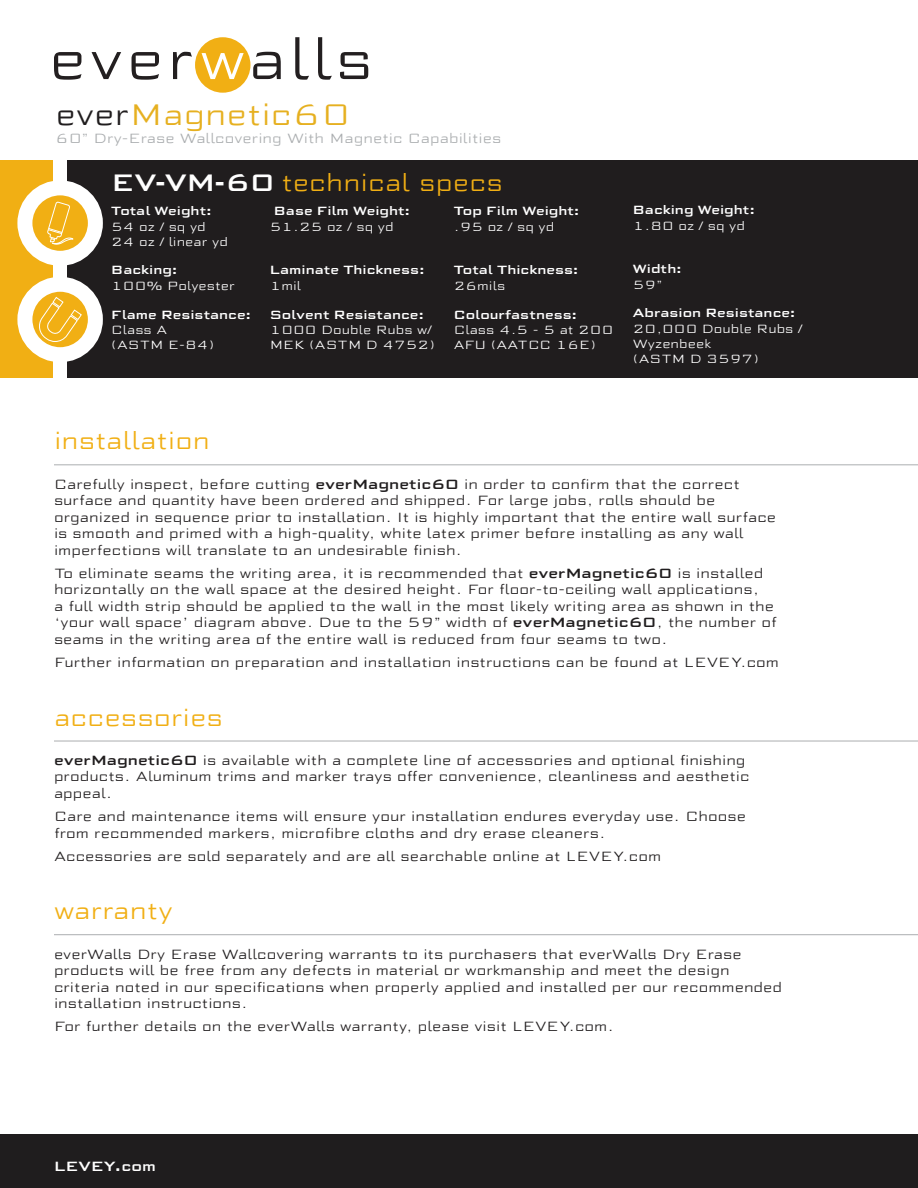
<style>
.page{position:relative;width:918px;height:1188px;background:#fff}
.page>*{position:absolute;margin:0;border:0;box-sizing:border-box;transform-origin:0 0}
.t1{font:300 30px "Morris Sans Com";color:#e6b020}
.t2{font:300 24px "Morris Sans Com";color:#f1af14}
.t3{font:300 13.5px/16.5px "Morris Sans Com";color:#201d1e}
.t4{font:300 13.5px "Morris Sans Com";color:#abaeb0}
.t5{font:500 13.5px "Morris Sans Com";color:#fff}
.t6{font:300 12px/15px "Morris Sans Com";color:#fff}
.t7{font:500 12px/15.3px "Morris Sans Com";color:#fff}
.s1{color:#201d1e}
.s2{font-weight:500;color:#fff}
.s3{font-weight:300}
.s4{font-weight:500}
</style>
<div class="page">
<div style="left:68px;top:160px;width:850px;height:217px;background:#201d1e"></div>
<div style="left:195px;top:37px;width:55px;height:56px;background:#f1af14;border-radius:50%"></div>
<svg style="left:54px;top:52px;width:28px;height:28px"></svg>
<svg style="left:92px;top:52px;width:29px;height:27px"></svg>
<svg style="left:132px;top:52px;width:27px;height:28px"></svg>
<svg style="left:173px;top:52px;width:19px;height:27px"></svg>
<svg style="left:202px;top:53px;width:42px;height:26px"></svg>
<svg style="left:253px;top:52px;width:28px;height:27px"></svg>
<svg style="left:295px;top:37px;width:14px;height:43px"></svg>
<svg style="left:318px;top:37px;width:14px;height:43px"></svg>
<svg style="left:340px;top:52px;width:28px;height:27px"></svg>
<hr style="left:54px;top:741px;width:864px;height:1px;background:#abaeb0">
<hr style="left:54px;top:464px;width:864px;height:1px;background:#abaeb0">
<hr style="left:54px;top:934px;width:864px;height:1px;background:#abaeb0">
<div style="left:0;top:1134px;width:918px;height:54px;background:#1f1d1e"></div>
<div style="left:0;top:160px;width:53px;height:217px;background:#f1af14"></div>
<svg style="left:25px;top:188px;width:70px;height:70px;fill:#f1af14"></svg>
<div style="left:17px;top:180px;width:86px;height:86px;border:15px solid #fff;border-radius:50%"></div>
<svg style="left:25px;top:284px;width:70px;height:71px"></svg>
<div style="left:17px;top:277px;width:86px;height:85px;border:15px solid #fff;border-radius:50%"></div>
<svg style="left:47px;top:202px;width:26px;height:43px"></svg>
<svg style="left:39px;top:297px;width:43px;height:45px"></svg>
<p class="t1" style="left:56px;top:94px;width:297px"><span class="s1">ever</span>Magnetic60</p>
<p class="t4" style="left:56px;top:129px;width:447px">60” Dry-Erase Wallcovering With Magnetic Capabilities</p>
<p class="t2" style="left:112px;top:166px;width:392px"><span class="s2">EV-VM-60</span> technical specs</p>
<p class="t7" style="left:111px;top:203px;width:102px">Total Weight:</p>
<p class="t6" style="left:111px;top:218px;width:96px">54 oz / sq yd</p>
<p class="t6" style="left:111px;top:233px;width:118px">24 oz / linear yd</p>
<p class="t7" style="left:274px;top:203px;width:138px">Base Film Weight:</p>
<p class="t6" style="left:270px;top:218px;width:125px">51.25 oz / sq yd</p>
<p class="t7" style="left:454px;top:203px;width:127px">Top Film Weight:</p>
<p class="t6" style="left:454px;top:218px;width:102px">.95 oz / sq yd</p>
<p class="t7" style="left:111px;top:263px;width:68px">Backing:</p>
<p class="t6" style="left:111px;top:278px;width:125px">100% Polyester</p>
<p class="t7" style="left:270px;top:263px;width:156px">Laminate Thickness:</p>
<p class="t6" style="left:270px;top:278px;width:33px">1mil</p>
<p class="t7" style="left:454px;top:263px;width:126px">Total Thickness:</p>
<p class="t6" style="left:454px;top:278px;width:53px">26mils</p>
<p class="t7" style="left:111px;top:307px;width:141px">Flame Resistance:</p>
<p class="t6" style="left:111px;top:322px;width:105px">Class A (ASTM E-84)</p>
<p class="t7" style="left:270px;top:307px;width:156px">Solvent Resistance:</p>
<p class="t6" style="left:270px;top:322px;width:167px">1000 Double Rubs w/<br>MEK (ASTM D 4752)</p>
<p class="t7" style="left:454px;top:307px;width:125px">Colourfastness:</p>
<p class="t6" style="left:454px;top:322px;width:161px">Class 4.5 - 5 at 200<br>AFU (AATCC 16E)</p>
<p class="t7" style="left:633px;top:203px;width:124px">Backing Weight:<br><span class="s3">1.80 oz / sq yd</span></p>
<p class="t7" style="left:633px;top:262px;width:50px;line-height:15.8px">Width:<br><span class="s3">59”</span></p>
<p class="t6" style="left:633px;top:305px;width:171px"><span class="s4">Abrasion Resistance:<br></span>20,000 Double Rubs /<br>Wyzenbeek<br>(ASTM D 3597)</p>
<p class="t2" style="left:54px;top:425px;width:157px">installation</p>
<p class="t3" style="left:54px;top:475px;width:724px">Carefully inspect, before cutting <span class="s4">everMagnetic60</span> in order to confirm that the correct surface and quantity have been ordered and shipped. For large jobs, rolls should be organized in sequence prior to installation. It is highly important that the entire wall surface is smooth and primed with a high-quality, white latex primer before installing as any wall imperfections will translate to an undesirable finish.</p>
<p class="t3" style="left:54px;top:564px;width:724px">To eliminate seams the writing area, it is recommended that <span class="s4">everMagnetic60</span> is installed horizontally on the wall space at the desired height. For floor-to-ceiling wall applications,<br>a full width strip should be applied to the wall in the most likely writing area as shown in the ‘your wall space’ diagram above. Due to the 59” width of <span class="s4">everMagnetic60</span>, the number of seams in the writing area of the entire wall is reduced from four seams to two.</p>
<p class="t3" style="left:54px;top:654px;width:727px">Further information on preparation and installation instructions can be found at LEVEY.com</p>
<p class="t2" style="left:54px;top:701px;width:171px">accessories</p>
<p class="t3" style="left:54px;top:751px;width:697px"><span class="s4">everMagnetic60</span> is available with a complete line of accessories and optional finishing products. Aluminum trims and marker trays offer convenience, cleanliness and aesthetic appeal.</p>
<p class="t3" style="left:54px;top:808px;width:693px">Care and maintenance items will ensure your installation endures everyday use. Choose from recommended markers, microfibre cloths and dry erase cleaners.</p>
<p class="t3" style="left:54px;top:847px;width:609px">Accessories are sold separately and are all searchable online at LEVEY.com</p>
<p class="t2" style="left:54px;top:895px;width:121px">warranty</p>
<p class="t3" style="left:54px;top:945px;width:730px">everWalls Dry Erase Wallcovering warrants to its purchasers that everWalls Dry Erase products will be free from any defects in material or workmanship and meet the design criteria noted in our specifications when properly applied and installed per our recommended installation instructions.</p>
<p class="t3" style="left:54px;top:1018px;width:562px">For further details on the everWalls warranty, please visit LEVEY.com.</p>
<p class="t5" style="left:54px;top:1157px;width:103px">LEVEY.com</p>
</div>
